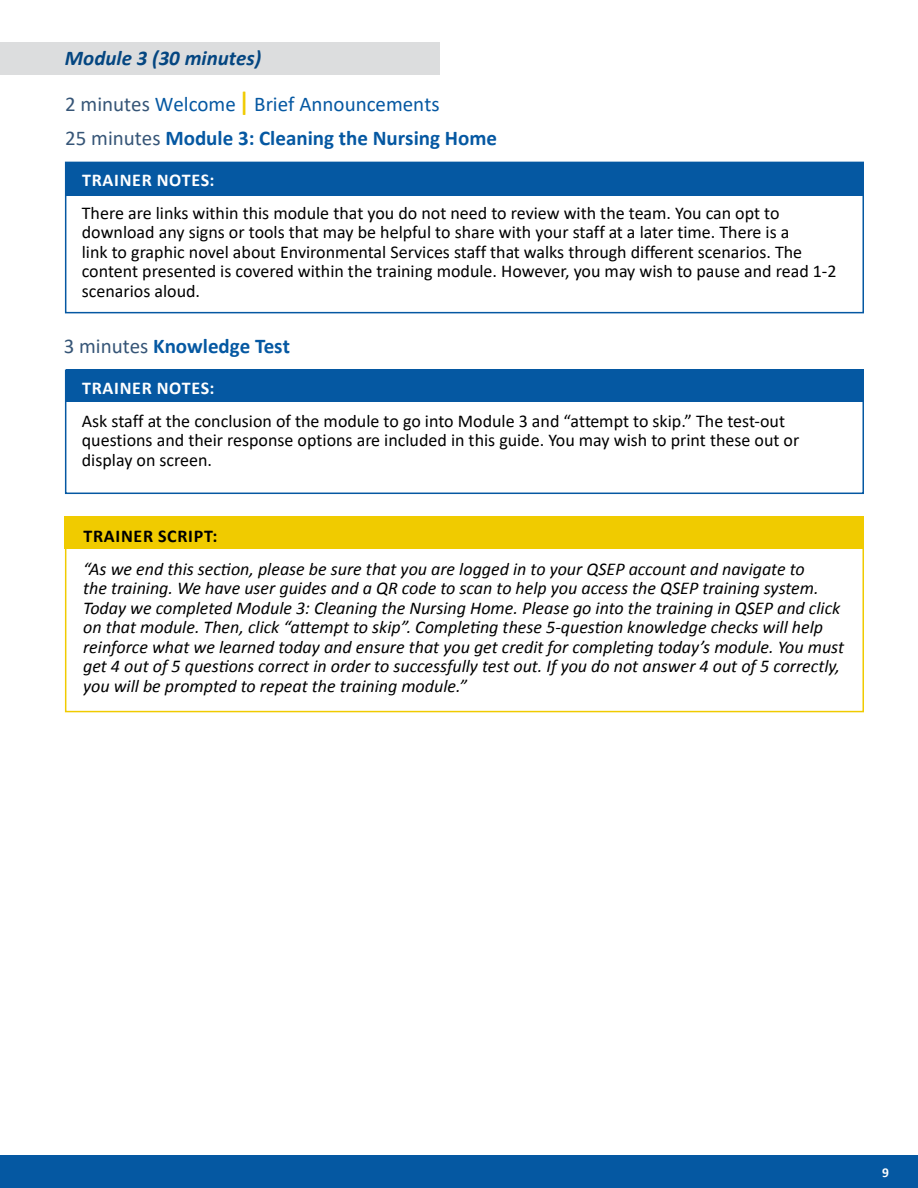
<style>
.page{position:relative;width:918px;height:1188px;background:#fff}
.page>*{position:absolute;margin:0;border:0;box-sizing:border-box;transform-origin:0 0}
.t1{font:700 21px/34.5px "Calibri";color:#0558a2}
.t2{font:italic 700 21px "Calibri";color:#044681}
.t3{font:italic 18px/19.5px "Calibri";color:#000}
.t4{font:18px/19.5px "Calibri";color:#000}
.t5{font:700 18px "Calibri";letter-spacing:.04em;color:#fff}
.t6{font:700 18px "Calibri";letter-spacing:.04em;color:#000}
.t7{font:700 13.5px "Calibri";color:#fff}
.s1{font-weight:400;color:#365577}
.s2{font-weight:400}
.s3{font-weight:400;font-size:37.5px;color:#f0cb00}
</style>
<div class="page">
<div style="left:0;top:42px;width:440px;height:32px;background:#dcddde"></div>
<div style="left:0;top:1156px;width:918px;height:32px;background:#0558a2"></div>
<div style="left:65px;top:162px;width:799px;height:151px;border:2px solid #0558a2"></div>
<div style="left:65px;top:370px;width:799px;height:124px;border:2px solid #0558a2"></div>
<div style="left:65px;top:516px;width:799px;height:196px;border:2px solid #f0cb00"></div>
<div style="left:66px;top:163px;width:798px;height:33px;background:#0558a2"></div>
<div style="left:66px;top:370px;width:798px;height:32px;background:#0558a2"></div>
<div style="left:65px;top:516px;width:799px;height:33px;background:#f0cb00"></div>
<p class="t2" style="left:65px;top:43px;width:198px">Module 3 (30 minutes)</p>
<p class="t1" style="left:65px;top:86px;width:433px"><span class="s1">2 minutes</span> <span class="s2">Welcome</span> <span class="s3">I</span> <span class="s2">Brief Announcements<br></span><span class="s1">25 minutes</span> Module 3: Cleaning the Nursing Home</p>
<p class="t5" style="left:82px;top:167px;width:134px">TRAINER NOTES:</p>
<p class="t4" style="left:82px;top:203px;width:756px">There are links within this module that you do not need to review with the team. You can opt to download any signs or tools that may be helpful to share with your staff at a later time. There is a<br>link to graphic novel about Environmental Services staff that walks through different scenarios. The content presented is covered within the training module. However, you may wish to pause and read 1-2 scenarios aloud.</p>
<p class="t1" style="left:64px;top:328px;width:228px"><span class="s1">3 minutes</span> Knowledge Test</p>
<p class="t5" style="left:82px;top:375px;width:134px">TRAINER NOTES:</p>
<p class="t4" style="left:82px;top:410px;width:719px">Ask staff at the conclusion of the module to go into Module 3 and “attempt to skip.” The test-out questions and their response options are included in this guide. You may wish to print these out or display on screen.</p>
<p class="t6" style="left:83px;top:523px;width:136px">TRAINER SCRIPT:</p>
<p class="t3" style="left:83px;top:558px;width:762px">“As we end this section, please be sure that you are logged in to your QSEP account and navigate to<br>the training. We have user guides and a QR code to scan to help you access the QSEP training system.<br>Today we completed Module 3: Cleaning the Nursing Home. Please go into the training in QSEP and click on that module. Then, click “attempt to skip”. Completing these 5-question knowledge checks will help reinforce what we learned today and ensure that you get credit for completing today’s module. You must get 4 out of 5 questions correct in order to successfully test out. If you do not answer 4 out of 5 correctly, you will be prompted to repeat the training module.”</p>
<p class="t7" style="left:882px;top:1163px;width:8px">9</p>
</div>
